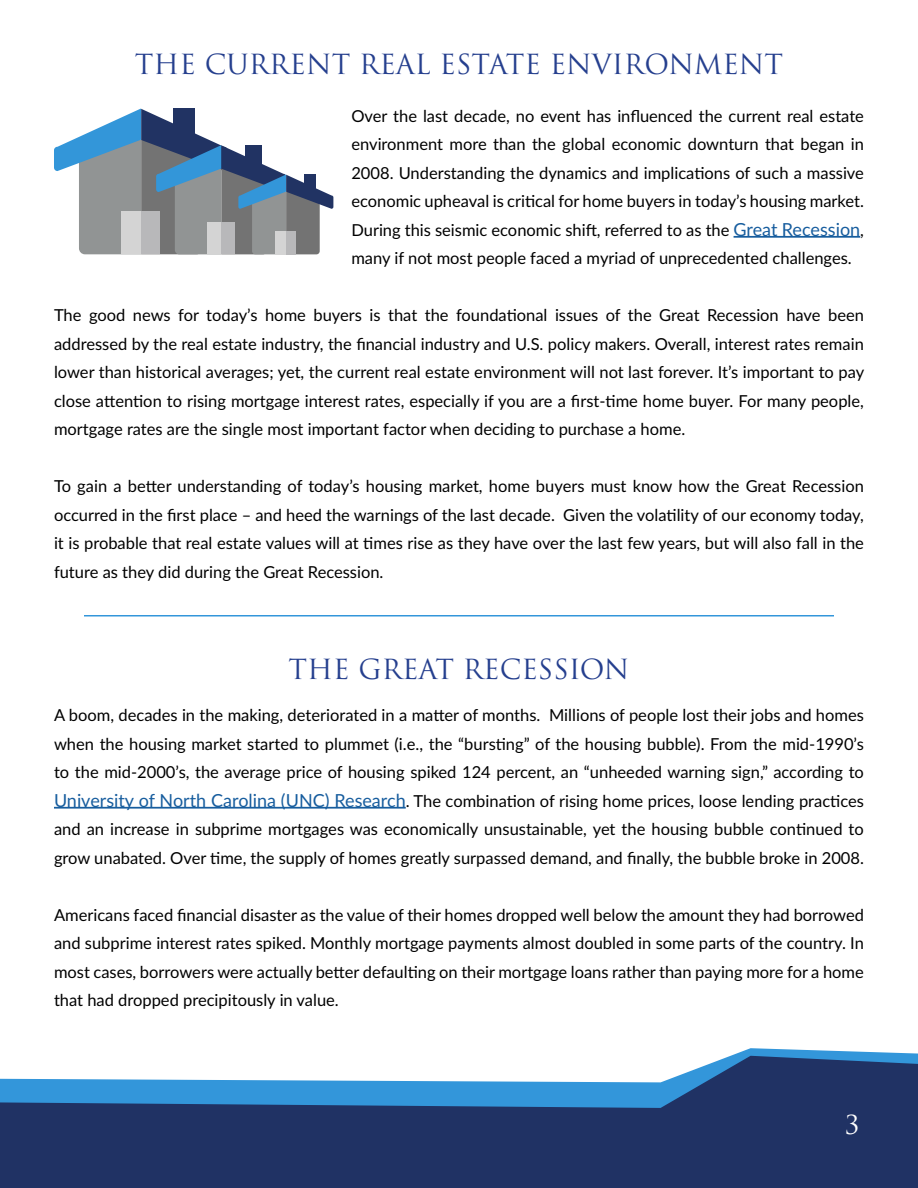
<style>
.page{position:relative;width:918px;height:1188px;background:#fff}
.page>*{position:absolute;margin:0;border:0;box-sizing:border-box;transform-origin:0 0}
.t1{font:27px "Trajan Pro";color:#253f8e}
.t2{font:25.5px "Trajan Pro";color:#fff}
.t3{font:16.5px/28.5px "Lato";color:#000;text-align:justify}
.s1{font-size:18px;color:#175d9e}
</style>
<div class="page">
<svg style="left:730px;top:1048px;width:188px;height:8px;fill:#3396da"></svg>
<svg style="left:0;top:1056px;width:918px;height:132px;background:#425e8b"></svg>
<hr style="left:734px;top:236px;width:126px;height:2px;background:#175d9e">
<hr style="left:54px;top:807px;width:352px;height:2px;background:#175d9e">
<svg style="left:54px;top:109px;width:279px;height:145px"></svg>
<div style="left:286px;top:231px;width:10px;height:23px;background:#b8b8ba"></div>
<hr style="left:84px;top:615px;width:750px;height:1px;background:#3396da">
<p class="t1" style="left:135px;top:47px;width:650px">THE CURRENT REAL ESTATE ENVIRONMENT</p>
<p class="t3" style="left:351px;top:101px;width:514px">Over the last decade, no event has influenced the current real estate environment more than the global economic downturn that began in 2008. Understanding the dynamics and implications of such a massive economic upheaval is critical for home buyers in today’s housing market.<br>During this seismic economic shift, referred to as the <span class="s1">Great Recession</span>, many if not most people faced a myriad of unprecedented challenges.</p>
<p class="t3" style="left:54px;top:300px;width:812px">The good news for today’s home buyers is that the foundational issues of the Great Recession have been addressed by the real estate industry, the financial industry and U.S. policy makers. Overall, interest rates remain lower than historical averages; yet, the current real estate environment will not last forever. It’s important to pay close attention to rising mortgage interest rates, especially if you are a first-time home buyer. For many people, mortgage rates are the single most important factor when deciding to purchase a home.</p>
<p class="t3" style="left:54px;top:471px;width:811px">To gain a better understanding of today’s housing market, home buyers must know how the Great Recession occurred in the first place – and heed the warnings of the last decade. Given the volatility of our economy today, it is probable that real estate values will at times rise as they have over the last few years, but will also fall in the future as they did during the Great Recession.</p>
<p class="t1" style="left:289px;top:652px;width:342px">THE GREAT RECESSION</p>
<p class="t3" style="left:54px;top:700px;width:811px">A boom, decades in the making, deteriorated in a matter of months. Millions of people lost their jobs and homes when the housing market started to plummet (i.e., the “bursting” of the housing bubble). From the mid-1990’s to the mid-2000’s, the average price of housing spiked 124 percent, an “unheeded warning sign,” according to <span class="s1">University of North Carolina (UNC) Research</span>. The combination of rising home prices, loose lending practices and an increase in subprime mortgages was economically unsustainable, yet the housing bubble continued to grow unabated. Over time, the supply of homes greatly surpassed demand, and finally, the bubble broke in 2008.</p>
<p class="t3" style="left:54px;top:900px;width:811px">Americans faced financial disaster as the value of their homes dropped well below the amount they had borrowed and subprime interest rates spiked. Monthly mortgage payments almost doubled in some parts of the country. In most cases, borrowers were actually better defaulting on their mortgage loans rather than paying more for a home that had dropped precipitously in value.</p>
<h2 class="t2" style="left:845px;top:1109px;width:16px">3</h2>
</div>
